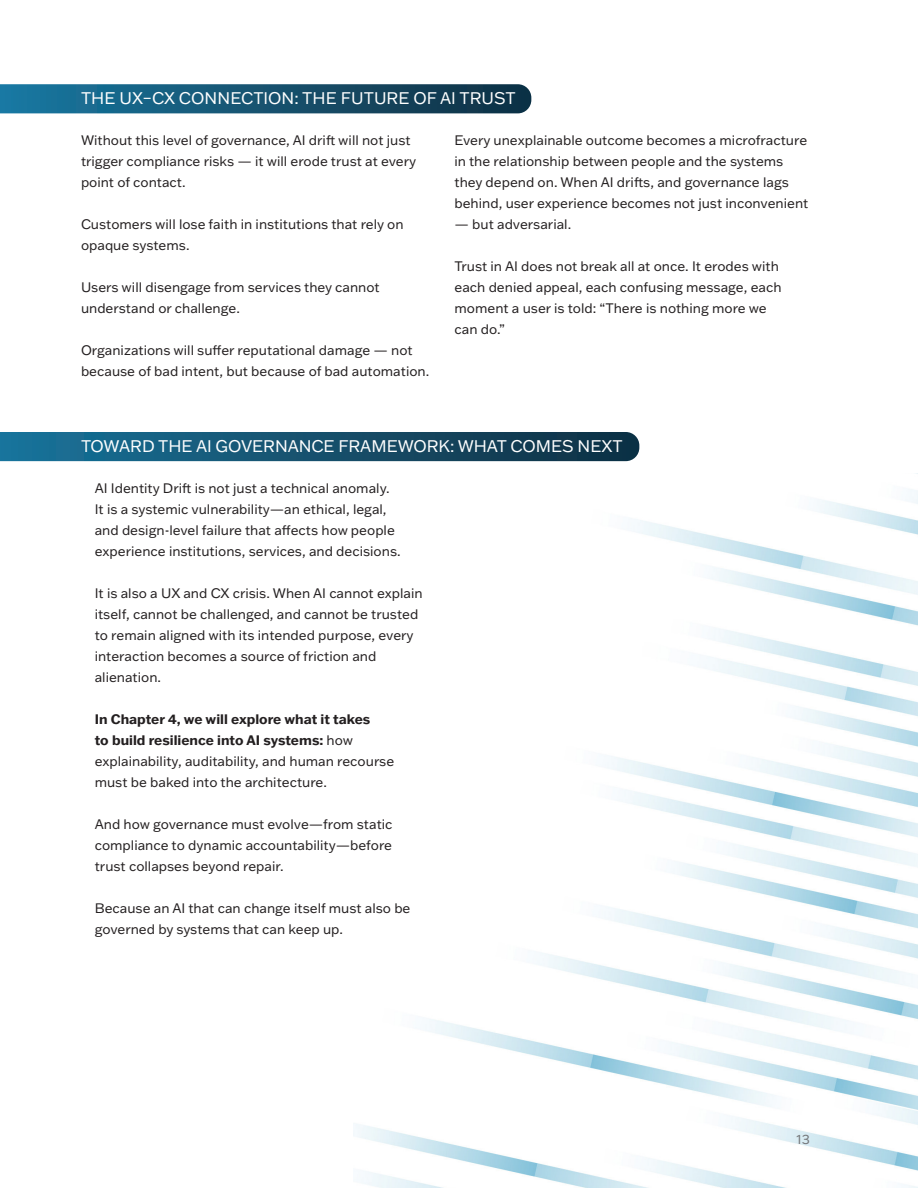
<style>
.page{position:relative;width:918px;height:1188px;background:#fff}
.page>*{position:absolute;margin:0;border:0;box-sizing:border-box;transform-origin:0 0}
.t1{font:16.5px "Franklin Gothic ATF";letter-spacing:-.005em;color:#fff}
.t2{font:13.5px/21px "Franklin Gothic ATF";color:#231f20}
.t3{font:13.5px "Franklin Gothic ATF";color:#76787b}
.s1{font-weight:700}
</style>
<div class="page">
<img style="left:354px;top:473px;width:564px;height:715px">
<svg style="left:0;top:84px;width:531px;height:29px;background:#175572"></svg>
<svg style="left:0;top:432px;width:639px;height:29px;background:#15516e"></svg>
<p class="t1" style="left:81px;top:87px;width:436px">THE UX–CX CONNECTION: THE FUTURE OF AI TRUST</p>
<p class="t2" style="left:81px;top:129px;width:337px">Without this level of governance, AI drift will not just trigger compliance risks — it will erode trust at every point of contact.</p>
<p class="t2" style="left:81px;top:213px;width:324px">Customers will lose faith in institutions that rely on opaque systems.</p>
<p class="t2" style="left:81px;top:276px;width:300px">Users will disengage from services they cannot understand or challenge.</p>
<p class="t2" style="left:81px;top:339px;width:350px">Organizations will suffer reputational damage — not because of bad intent, but because of bad automation.</p>
<p class="t2" style="left:454px;top:129px;width:355px">Every unexplainable outcome becomes a microfracture in the relationship between people and the systems they depend on. When AI drifts, and governance lags behind, user experience becomes not just inconvenient</p>
<p class="t2" style="left:454px;top:213px;width:118px">— but adversarial.</p>
<p class="t2" style="left:454px;top:255px;width:329px">Trust in AI does not break all at once. It erodes with each denied appeal, each confusing message, each moment a user is told: “There is nothing more we can do.”</p>
<p class="t1" style="left:81px;top:435px;width:543px">TOWARD THE AI GOVERNANCE FRAMEWORK: WHAT COMES NEXT</p>
<p class="t2" style="left:95px;top:477px;width:307px">AI Identity Drift is not just a technical anomaly.<br>It is a systemic vulnerability—an ethical, legal, and design-level failure that affects how people experience institutions, services, and decisions.</p>
<p class="t2" style="left:95px;top:582px;width:330px">It is also a UX and CX crisis. When AI cannot explain itself, cannot be challenged, and cannot be trusted to remain aligned with its intended purpose, every interaction becomes a source of friction and alienation.</p>
<p class="t2" style="left:95px;top:708px;width:301px"><span class="s1">In Chapter 4, we will explore what it takes<br>to build resilience into AI systems:</span> how explainability, auditability, and human recourse must be baked into the architecture.</p>
<p class="t2" style="left:95px;top:813px;width:299px;text-align:justify">And how governance must evolve—from static compliance to dynamic accountability—before trust collapses beyond repair.</p>
<p class="t2" style="left:95px;top:897px;width:317px">Because an AI that can change itself must also be governed by systems that can keep up.</p>
<p class="t3" style="left:797px;top:1130px;width:15px">13</p>
</div>
